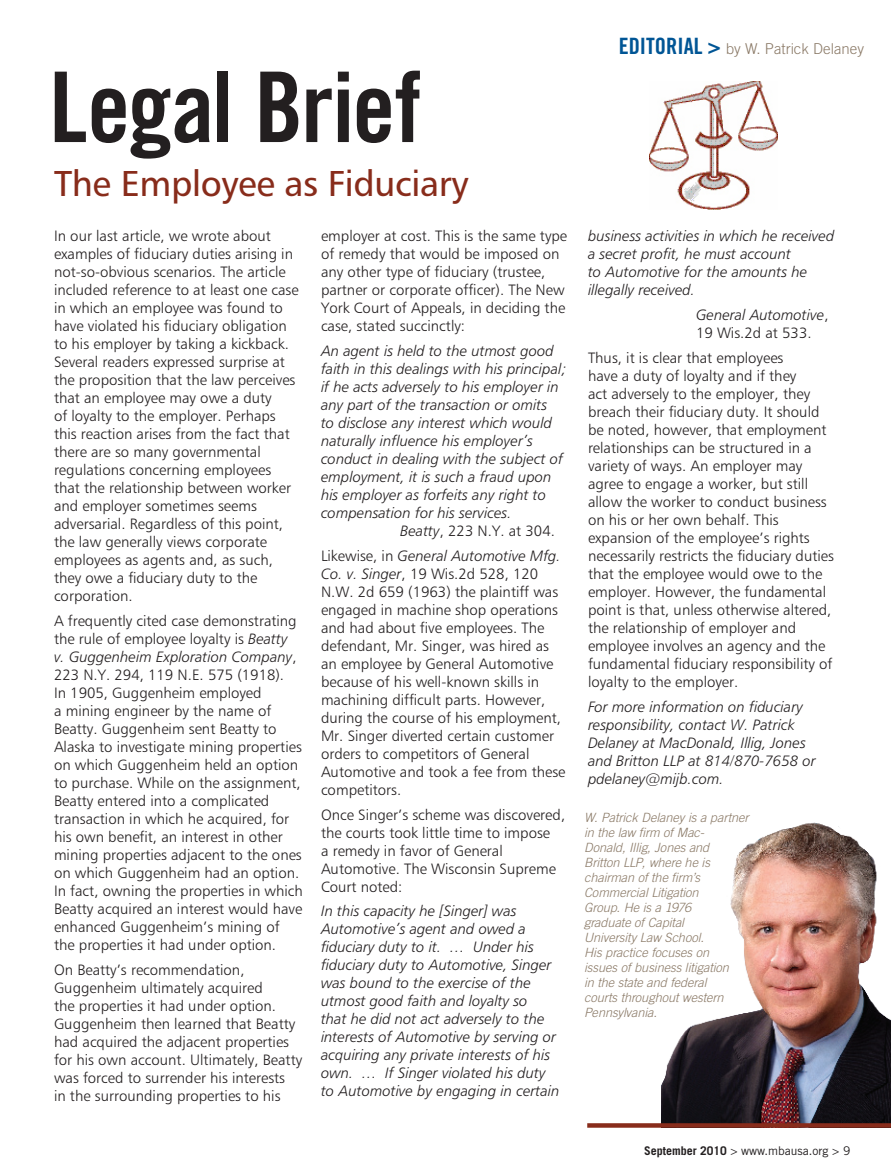
<style>
.page{position:relative;width:891px;height:1175px;background:#fff}
.page>*{position:absolute;margin:0;border:0;box-sizing:border-box;transform-origin:0 0}
.ArtPack_Title{font:97.5px "Trade Gothic Bold Cond Twenty";letter-spacing:-.015em;color:#231f20}
.ArtPack_Headline{font:36px "Humanist 777 BT Roman B";letter-spacing:-.01em;color:#882c1b}
.text{font:15px/18px "Humanist 777 BT Light B";color:#231f20}
.text-2{font:15px/18px "Humanist 777 BT Light Italic B";color:#231f20}
.ArtpackGuest{font:300 15px "Trade Gothic";color:#8a7966}
.Author_Credit_-_Grey{font:italic 300 12.75px/15px "Trade Gothic";letter-spacing:-.005em;color:#8a7966}
.t1{font:12px "Trade Gothic";color:#231f20}
.s1{font-family:"Humanist 777 BT Light Italic B"}
.s2{font-family:"Trade Gothic Bold Cond Twenty";font-weight:400;font-size:22.5px;color:#005595}
.s3{font-family:"Humanist 777 BT Light B"}
.s4{font-weight:700}
</style>
<div class="page">
<img style="left:661px;top:822px;width:230px;height:301px">
<img style="left:650px;top:81px;width:128px;height:129px">
<svg style="left:587px;top:1123px;width:304px;height:4px"></svg>
<p class="ArtPack_Title" style="left:50px;top:48px;width:374px">Legal Brief</p>
<p class="ArtPack_Headline" style="left:54px;top:161px;width:416px">The Employee as Fiduciary</p>
<p class="text" style="left:54px;top:227px;width:246px">In our last article, we wrote about examples of fiduciary duties arising in not-so-obvious scenarios. The article included reference to at least one case in which an employee was found to have violated his fiduciary obligation to his employer by taking a kickback.<br>Several readers expressed surprise at the proposition that the law perceives that an employee may owe a duty<br>of loyalty to the employer. Perhaps this reaction arises from the fact that there are so many governmental regulations concerning employees that the relationship between worker and employer sometimes seems adversarial. Regardless of this point, the law generally views corporate employees as agents and, as such, they owe a fiduciary duty to the corporation.</p>
<p class="text" style="left:54px;top:611px;width:250px">A frequently cited case demonstrating the rule of employee loyalty is <span class="s1">Beatty<br>v. Guggenheim Exploration Company</span>, 223 N.Y. 294, 119 N.E. 575 (1918).<br>In 1905, Guggenheim employed<br>a mining engineer by the name of Beatty. Guggenheim sent Beatty to Alaska to investigate mining properties on which Guggenheim held an option to purchase. While on the assignment, Beatty entered into a complicated transaction in which he acquired, for his own benefit, an interest in other mining properties adjacent to the ones on which Guggenheim had an option.<br>In fact, owning the properties in which Beatty acquired an interest would have enhanced Guggenheim’s mining of the properties it had under option.</p>
<p class="text" style="left:54px;top:960px;width:250px">On Beatty’s recommendation, Guggenheim ultimately acquired<br>the properties it had under option.<br>Guggenheim then learned that Beatty had acquired the adjacent properties for his own account. Ultimately, Beatty was forced to surrender his interests<br>in the surrounding properties to his</p>
<p class="text" style="left:321px;top:227px;width:248px">employer at cost. This is the same type of remedy that would be imposed on any other type of fiduciary (trustee, partner or corporate officer). The New York Court of Appeals, in deciding the case, stated succinctly:</p>
<p class="text-2" style="left:321px;top:341px;width:234px">An agent is held to the utmost good</p>
<p class="text-2" style="left:321px;top:359px;width:248px">faith in this dealings with his principal;</p>
<p class="text-2" style="left:321px;top:377px;width:239px">if he acts adversely to his employer in</p>
<p class="text-2" style="left:321px;top:395px;width:228px">any part of the transaction or omits</p>
<p class="text-2" style="left:321px;top:413px;width:232px">to disclose any interest which would</p>
<p class="text-2" style="left:321px;top:431px;width:213px">naturally influence his employer’s</p>
<p class="text-2" style="left:321px;top:449px;width:244px">conduct in dealing with the subject of</p>
<p class="text-2" style="left:321px;top:467px;width:232px">employment, it is such a fraud upon</p>
<p class="text-2" style="left:321px;top:485px;width:227px">his employer as forfeits any right to</p>
<p class="text-2" style="left:321px;top:503px;width:192px">compensation for his services.</p>
<p class="text" style="left:400px;top:521px;width:156px"><span class="s1">Beatty</span>, 223 N.Y. at 304.</p>
<p class="text" style="left:321px;top:546px;width:246px">Likewise, in <span class="s1">General Automotive Mfg.<br>Co. v. Singer</span>, 19 Wis.2d 528, 120<br>N.W. 2d 659 (1963) the plaintiff was engaged in machine shop operations and had about five employees. The defendant, Mr. Singer, was hired as an employee by General Automotive because of his well-known skills in machining difficult parts. However, during the course of his employment, Mr. Singer diverted certain customer orders to competitors of General Automotive and took a fee from these competitors.</p>
<p class="text" style="left:321px;top:805px;width:246px">Once Singer’s scheme was discovered, the courts took little time to impose<br>a remedy in favor of General<br>Automotive. The Wisconsin Supreme<br>Court noted:</p>
<p class="text-2" style="left:321px;top:902px;width:240px">In this capacity he [Singer] was Automotive’s agent and owed a fiduciary duty to it. … Under his fiduciary duty to Automotive, Singer was bound to the exercise of the utmost good faith and loyalty so<br>that he did not act adversely to the interests of Automotive by serving or acquiring any private interests of his own. … If Singer violated his duty to Automotive by engaging in certain</p>
<p class="ArtpackGuest" style="left:619px;top:40px;width:247px"><span class="s2">EDITORIAL &gt;</span> by W. Patrick Delaney</p>
<p class="text-2" style="left:588px;top:227px;width:248px">business activities in which he received a secret profit, he must account<br>to Automotive for the amounts he illegally received.</p>
<p class="text-2" style="left:696px;top:305px;width:134px">General Automotive<span class="s3">,<br>19 Wis.2d at 533.</span></p>
<p class="text" style="left:588px;top:348px;width:248px">Thus, it is clear that employees<br>have a duty of loyalty and if they<br>act adversely to the employer, they breach their fiduciary duty. It should be noted, however, that employment relationships can be structured in a variety of ways. An employer may agree to engage a worker, but still allow the worker to conduct business on his or her own behalf. This expansion of the employee’s rights necessarily restricts the fiduciary duties that the employee would owe to the employer. However, the fundamental point is that, unless otherwise altered, the relationship of employer and employee involves an agency and the fundamental fiduciary responsibility of loyalty to the employer.</p>
<p class="text-2" style="left:588px;top:697px;width:229px">For more information on fiduciary responsibility, contact W. Patrick<br>Delaney at MacDonald, Illig, Jones and Britton LLP at 814/870-7658 or pdelaney@mijb.com.</p>
<p class="Author_Credit_-_Grey" style="left:584px;top:809px;width:166px">W. Patrick Delaney is a partner in the law firm of Mac-<br>Donald, Illig, Jones and<br>Britton LLP, where he is chairman of the firm’s<br>Commercial Litigation<br>Group. He is a 1976<br>graduate of Capital<br>University Law School.<br>His practice focuses on<br>issues of business litigation<br>in the state and federal<br>courts throughout western<br>Pennsylvania.</p>
<p class="t1" style="left:644px;top:1143px;width:208px"><span class="s4">September 2010</span> &gt; www.mbausa.org &gt; 9</p>
</div>
